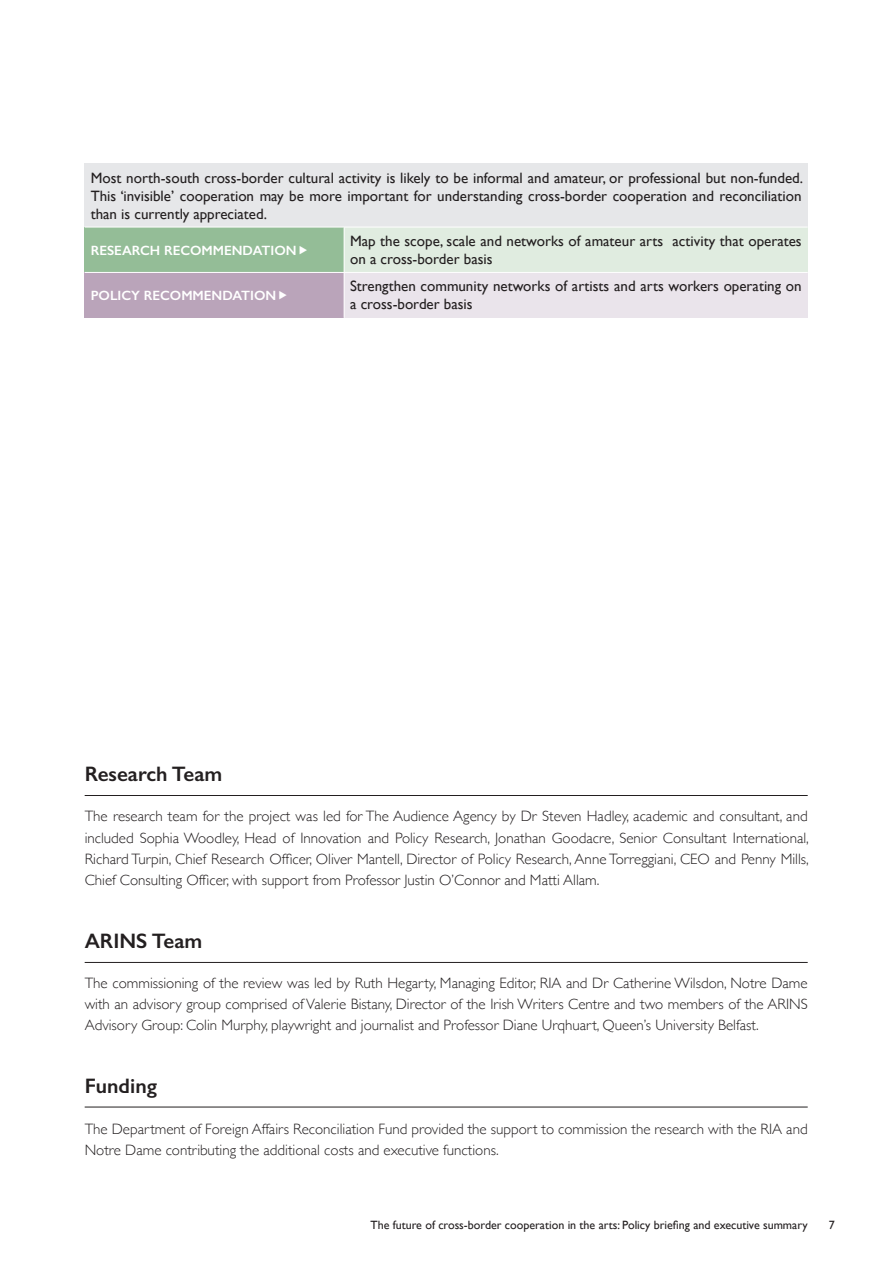
<style>
.page{position:relative;width:893px;height:1263px;background:#fff}
.page>*{position:absolute;margin:0;border:0;box-sizing:border-box;transform-origin:0 0}
.t1{font:600 21px "Gill Sans";color:#231f20}
.t2{font:300 15px/21px "Gill Sans";color:#231f20;text-align:justify}
.t3{font:15px/18px "Gill Sans";color:#231f20}
.t4{font:600 13.5px "Gill Sans";color:#fff}
.t5{font:12px "Gill Sans";color:#231f20}
</style>
<div class="page">
<div style="left:85px;top:164px;width:722px;height:63px;background:#e6e7e9"></div>
<div style="left:85px;top:227px;width:259px;height:45px;background:#94bd97"></div>
<div style="left:344px;top:227px;width:463px;height:45px;background:#e0ece0"></div>
<div style="left:85px;top:272px;width:259px;height:46px;background:#baa4ba"></div>
<div style="left:344px;top:272px;width:463px;height:46px;background:#eae4eb"></div>
<hr style="left:344px;top:227px;width:1px;height:45px;background:#fff">
<hr style="left:344px;top:273px;width:1px;height:45px;background:#fff">
<hr style="left:85px;top:272px;width:259px;height:1px;background:#fff">
<hr style="left:344px;top:272px;width:463px;height:1px;background:#fff">
<hr style="left:85px;top:227px;width:259px;height:1px;background:#fff">
<hr style="left:344px;top:227px;width:463px;height:1px;background:#fff">
<hr style="left:85px;top:795px;width:722px;height:1px;background:#231f20">
<hr style="left:85px;top:962px;width:722px;height:1px;background:#231f20">
<hr style="left:85px;top:1106px;width:722px;height:1px;background:#231f20">
<p class="t3" style="left:91px;top:168px;width:714px;text-align:justify">Most north-south cross-border cultural activity is likely to be informal and amateur, or professional but non-funded.<br>This ‘invisible’ cooperation may be more important for understanding cross-border cooperation and reconciliation than is currently appreciated.</p>
<p class="t4" style="left:91px;top:242px;width:207px">RESEARCH RECOMMENDATION</p>
<p class="t3" style="left:350px;top:232px;width:453px">Map the scope, scale and networks of amateur arts activity that operates on a cross-border basis</p>
<p class="t4" style="left:91px;top:288px;width:187px">POLICY RECOMMENDATION</p>
<p class="t3" style="left:350px;top:277px;width:453px">Strengthen community networks of artists and arts workers operating on a cross-border basis</p>
<h1 class="t1" style="left:85px;top:761px;width:139px">Research Team</h1>
<p class="t2" style="left:85px;top:805px;width:726px">The research team for the project was led for The Audience Agency by Dr Steven Hadley, academic and consultant, and included Sophia Woodley, Head of Innovation and Policy Research, Jonathan Goodacre, Senior Consultant International, Richard Turpin, Chief Research Officer, Oliver Mantell, Director of Policy Research, Anne Torreggiani, CEO and Penny Mills, Chief Consulting Officer, with support from Professor Justin O’Connor and Matti Allam.</p>
<h1 class="t1" style="left:85px;top:928px;width:119px">ARINS Team</h1>
<p class="t2" style="left:85px;top:972px;width:724px">The commissioning of the review was led by Ruth Hegarty, Managing Editor, RIA and Dr Catherine Wilsdon, Notre Dame with an advisory group comprised of Valerie Bistany, Director of the Irish Writers Centre and two members of the ARINS Advisory Group: Colin Murphy, playwright and journalist and Professor Diane Urqhuart, Queen’s University Belfast.</p>
<h1 class="t1" style="left:85px;top:1073px;width:74px">Funding</h1>
<p class="t2" style="left:85px;top:1117px;width:724px">The Department of Foreign Affairs Reconciliation Fund provided the support to commission the research with the RIA and<br>Notre Dame contributing the additional costs and executive functions.</p>
<p class="t5" style="left:370px;top:1218px;width:439px">The future of cross-border cooperation in the arts: Policy briefing and executive summary</p>
<p class="t5" style="left:829px;top:1218px;width:7px">7</p>
</div>
